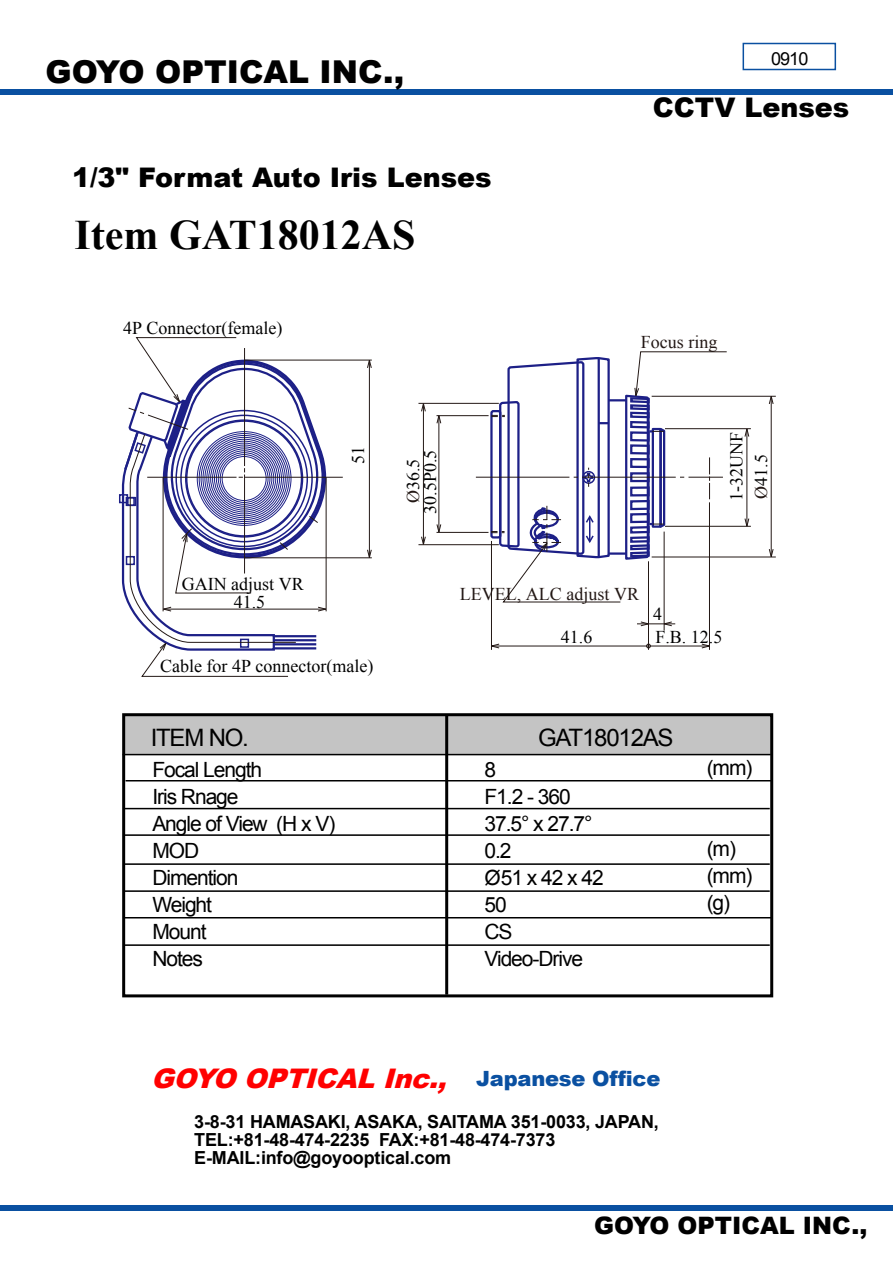
<style>
.page{position:relative;width:893px;height:1263px;background:#fff}
.page>*{position:absolute;margin:0;border:0;box-sizing:border-box;transform-origin:0 0}
.t1{font:700 42px "Times New Roman";color:#000}
.t2{font:900 31.5px "Arial";color:#000}
.t3{font:900 27px "Arial";color:#000}
.t4{font:italic 900 27px "Arial";color:#f00}
.t5{font:24px "Arial";letter-spacing:-.05em;color:#000}
.t6{font:900 24px "Arial";color:#000}
.t7{font:21px/27px "Arial";letter-spacing:-.05em;color:#000}
.t8{font:700 18px/18px "Arial";letter-spacing:-.01em;color:#000}
.t9{font:18px/17px "Times New Roman";color:#000;text-align:center}
.t10{font:18px "Times New Roman";color:#231815}
.t11{font:18px "Arial";color:#000}
.s1{color:#231815}
.s2{font-style:normal;font-size:21px;color:#0a50a1}
</style>
<div class="page">
<div style="left:124px;top:716px;width:646px;height:38px;background:#c4c4c4"></div>
<div style="left:122px;top:713px;width:651px;height:284px;border:3px solid #000"></div>
<hr style="left:445px;top:715px;width:3px;height:280px;background:#000">
<hr style="left:124px;top:808px;width:646px;height:1px;background:#000">
<hr style="left:123px;top:754px;width:648px;height:1px;background:#000">
<hr style="left:124px;top:834px;width:646px;height:2px;background:#000">
<hr style="left:124px;top:863px;width:646px;height:2px;background:#000">
<hr style="left:124px;top:944px;width:646px;height:2px;background:#000">
<hr style="left:124px;top:890px;width:646px;height:2px;background:#000">
<hr style="left:125px;top:917px;width:647px;height:1px;background:#000">
<hr style="left:126px;top:780px;width:646px;height:1px;background:#000">
<div style="left:119px;top:494px;width:9px;height:9px;border:2px solid #1d2087"></div>
<hr style="left:436px;top:532px;width:52px;height:1px;background:#231815">
<hr style="left:436px;top:415px;width:53px;height:1px;background:#231815">
<hr style="left:418px;top:544px;width:81px;height:1px;background:#231815">
<hr style="left:418px;top:403px;width:81px;height:1px;background:#231815">
<hr style="left:423px;top:404px;width:1px;height:140px;background:#231815">
<svg style="left:421px;top:402px;width:5px;height:10px"></svg>
<svg style="left:421px;top:536px;width:5px;height:10px"></svg>
<hr style="left:438px;top:416px;width:1px;height:115px;background:#231815">
<svg style="left:436px;top:415px;width:6px;height:9px"></svg>
<svg style="left:436px;top:523px;width:6px;height:10px"></svg>
<svg style="left:492px;top:643px;width:8px;height:6px"></svg>
<hr style="left:652px;top:396px;width:124px;height:1px;background:#231815">
<hr style="left:652px;top:557px;width:124px;height:1px;background:#231815">
<hr style="left:665px;top:428px;width:86px;height:1px;background:#231815">
<hr style="left:665px;top:526px;width:86px;height:1px;background:#231815">
<hr style="left:771px;top:397px;width:1px;height:159px;background:#231815">
<svg style="left:768px;top:395px;width:6px;height:10px"></svg>
<svg style="left:768px;top:548px;width:6px;height:10px"></svg>
<hr style="left:746px;top:430px;width:1px;height:96px;background:#231815">
<svg style="left:744px;top:428px;width:6px;height:9px"></svg>
<svg style="left:744px;top:518px;width:6px;height:9px"></svg>
<svg style="left:367px;top:359px;width:5px;height:10px"></svg>
<svg style="left:367px;top:549px;width:5px;height:10px"></svg>
<hr style="left:369px;top:360px;width:1px;height:197px;background:#231815">
<hr style="left:245px;top:360px;width:127px;height:1px;background:#231815">
<hr style="left:245px;top:557px;width:127px;height:1px;background:#231815">
<svg style="left:661px;top:621px;width:12px;height:6px"></svg>
<svg style="left:640px;top:621px;width:12px;height:6px"></svg>
<hr style="left:491px;top:541px;width:1px;height:109px;background:#231815">
<hr style="left:648px;top:561px;width:1px;height:89px;background:#231815">
<hr style="left:491px;top:646px;width:157px;height:1px;background:#231815">
<hr style="left:709px;top:502px;width:1px;height:148px;background:#231815">
<hr style="left:648px;top:646px;width:61px;height:1px;background:#231815">
<hr style="left:664px;top:532px;width:1px;height:99px;background:#231815">
<hr style="left:637px;top:623px;width:38px;height:1px;background:#231815">
<svg style="left:701px;top:643px;width:8px;height:6px"></svg>
<svg style="left:646px;top:644px;width:5px;height:4px"></svg>
<svg style="left:476px;top:351px;width:251px;height:252px"></svg>
<svg style="left:121px;top:337px;width:222px;height:340px"></svg>
<div style="left:0;top:89px;width:893px;height:6px;background:#0a50a1"></div>
<div style="left:0;top:1206px;width:893px;height:5px;background:#0a50a1"></div>
<div style="left:742px;top:43px;width:94px;height:27px;border:2px solid #0a50a1"></div>
<h2 class="t2" style="left:45px;top:49px;width:360px">GOYO OPTICAL INC.,</h2>
<p class="t3" style="left:72px;top:157px;width:421px">1/3" Format Auto Iris Lenses</p>
<h1 class="t1" style="left:75px;top:206px;width:343px">Item GAT18012AS</h1>
<p class="t9" style="left:123px;top:319px;width:161px">4P Connector(female)</p>
<p class="t11" style="left:771px;top:46px;width:39px">0910</p>
<p class="t3" style="left:653px;top:88px;width:198px">CCTV Lenses</p>
<p class="t10" style="left:641px;top:330px;width:78px">Focus ring</p>
<p class="t9" style="left:182px;top:575px;width:123px">GAIN adjust VR</p>
<p class="t9" style="left:234px;top:593px;width:33px">41.5</p>
<p class="t9" style="left:728px;top:501px;width:70px;rotate:-90deg">1-32UNF</p>
<p class="t9" style="left:349px;top:464px;width:19px;rotate:-90deg">51</p>
<p class="t9" style="left:752px;top:499px;width:46px;rotate:-90deg"><span class="s1">Ø</span>41.5</p>
<p class="t9" style="left:404px;top:514px;width:66px;rotate:-90deg"><span class="s1">Ø</span>36.5<br>30.5P0.5</p>
<p class="t10" style="left:460px;top:581px;width:180px">LEVEL, ALC adjust VR</p>
<p class="t9" style="left:561px;top:628px;width:33px">41.6</p>
<p class="t9" style="left:653px;top:602px;width:71px;line-height:23.1px;text-align:left">4<br>F.B. 12.5</p>
<p class="t9" style="left:160px;top:657px;width:215px">Cable for 4P connector(male)</p>
<p class="t5" style="left:151px;top:722px;width:100px">ITEM NO.</p>
<p class="t7" style="left:152px;top:756px;width:184px">Focal Length<br>Iris Rnage<br>Angle of View (H x V)<br>MOD<br>Dimention<br>Weight<br>Mount<br>Notes</p>
<p class="t5" style="left:538px;top:722px;width:137px">GAT18012AS</p>
<p class="t7" style="left:484px;top:756px;width:121px">8<br>F1.2 - 360<br>37.5° x 27.7°<br>0.2<br>Ø51 x 42 x 42<br>50<br>CS<br>Video-Drive</p>
<p class="t7" style="left:707px;top:754px;width:47px">(mm)</p>
<p class="t7" style="left:707px;top:835px;width:47px">(m) (mm) (g)</p>
<p class="t4" style="left:151px;top:1059px;width:511px">GOYO OPTICALInc., <span class="s2">J a p a n e s e O ffi c e</span></p>
<p class="t8" style="left:194px;top:1113px;width:466px">3-8-31 HAMASAKI, ASAKA, SAITAMA 351-0033, JAPAN,<br>TEL:+81-48-474-2235 FAX:+81-48-474-7373<br>E-MAIL:info@goyooptical.com</p>
<p class="t6" style="left:594px;top:1208px;width:275px">GOYO OPTICAL INC.,</p>
</div>
